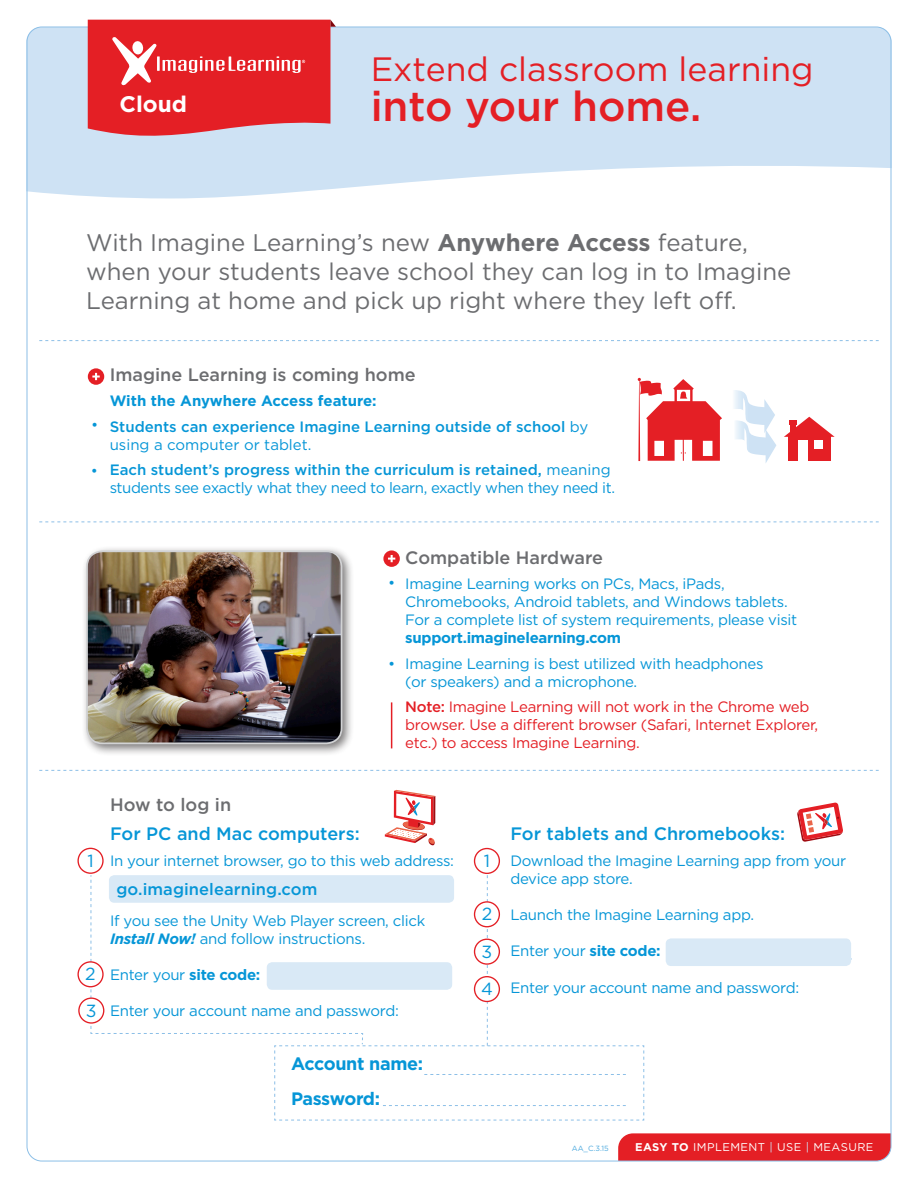
<style>
.page{position:relative;width:918px;height:1188px;background:#fff}
.page>*{position:absolute;margin:0;border:0;box-sizing:border-box;transform-origin:0 0}
.contact{font:500 41.85px "Gotham";color:#e41f25}
.contact-2{font:33.75px "Gotham";color:#e41f25}
.Activity_Bulleted_Li{font:24px/28.8px "Gotham";color:#6c6d70}
.contact-3{font:700 22.5px "Gotham";color:#fff}
.Activity_Bulleted_Li-2{font:500 18px "Gotham";color:#6c6d70}
.Activity_Bulleted_Li-3{font:500 18px "Gotham";color:#0696d7}
.Activity_Bulleted_Li-4{font:700 18px "Gotham";letter-spacing:-.025em;color:#0696d7}
.Activity_Bulleted_Li-5{font:17.55px "Gotham";color:#0696d7}
.Activity_Bulleted_Li-6{font:500 16.5px "Gotham";letter-spacing:.005em;color:#0696d7}
.Activity_Bulleted_Li-7{font:15px/18px "Gotham";letter-spacing:-.02em;color:#0696d7}
.Activity_Bulleted_Li-8{font:15px/18px "Gotham";letter-spacing:-.02em;color:#e41f25}
.Activity_Bulleted_Li-9{font:500 15px/18px "Gotham";color:#0696d7}
.Activity_Bulleted_Li-10{font:700 15px "Gotham";color:#0696d7}
.t1{font:11.25px "Gotham";letter-spacing:.04em;color:#fff}
.bullet_list{font:7.5px "Gotham";color:#4ba9de}
.s1{font-weight:700}
.s2{font-weight:400}
.s3{font-weight:500}
.s4{font-weight:700;font-style:italic}
.s5{color:#cee2f4}
</style>
<div class="page">
<svg style="left:618px;top:1133px;width:273px;height:28px;background:#e2272e"></svg>
<svg style="left:26px;top:27px;width:866px;height:171px;background:#d3e5f5"></svg>
<div style="left:88px;top:368px;width:16px;height:17px;background:#e41f25;border-radius:50%"></div>
<svg style="left:92px;top:373px;width:8px;height:7px"></svg>
<svg style="left:39px;top:340px;width:840px;height:1px"></svg>
<svg style="left:39px;top:522px;width:840px;height:1px"></svg>
<svg style="left:39px;top:770px;width:840px;height:1px"></svg>
<svg style="left:88px;top:20px;width:248px;height:118px;background:#e33d44"></svg>
<svg style="left:638px;top:378px;width:84px;height:83px"></svg>
<svg style="left:734px;top:390px;width:42px;height:73px"></svg>
<div style="left:788px;top:434px;width:42px;height:27px;background:#e41f25"></div>
<div style="left:814px;top:441px;width:9px;height:8px;background:#fff"></div>
<svg style="left:784px;top:417px;width:51px;height:20px"></svg>
<div style="left:798px;top:440px;width:9px;height:21px;background:#fff"></div>
<div style="left:81px;top:546px;width:274px;height:210px;background:#231f20;opacity:.6"></div>
<img style="left:87px;top:551px;width:255px;height:192px">
<div style="left:86px;top:550px;width:256px;height:194px;border:2px solid #d1d2d4;border-radius:15px"></div>
<svg style="left:383px;top:550px;width:17px;height:17px"></svg>
<svg style="left:388px;top:555px;width:7px;height:7px"></svg>
<svg style="left:91px;top:875px;width:554px;height:246px"></svg>
<div style="left:474px;top:848px;width:26px;height:26px;border:1px solid #e41f25;border-radius:50%"></div>
<div style="left:77px;top:848px;width:27px;height:26px;border:1px solid #e41f25;border-radius:50%"></div>
<div style="left:475px;top:902px;width:24px;height:25px;background:#fff;border-radius:50%"></div>
<div style="left:474px;top:901px;width:26px;height:26px;border:1px solid #e41f25;border-radius:50%"></div>
<div style="left:78px;top:962px;width:25px;height:25px;background:#fff;border-radius:50%"></div>
<div style="left:77px;top:961px;width:27px;height:26px;border:1px solid #e41f25;border-radius:50%"></div>
<div style="left:475px;top:939px;width:24px;height:25px;background:#fff;border-radius:50%"></div>
<div style="left:474px;top:939px;width:26px;height:26px;border:1px solid #e41f25;border-radius:50%"></div>
<div style="left:79px;top:998px;width:25px;height:25px;background:#fff;border-radius:50%"></div>
<div style="left:78px;top:997px;width:26px;height:27px;border:1px solid #e41f25;border-radius:50%"></div>
<div style="left:475px;top:977px;width:24px;height:24px;background:#fff;border-radius:50%"></div>
<div style="left:474px;top:976px;width:26px;height:26px;border:1px solid #e41f25;border-radius:50%"></div>
<div style="left:666px;top:938px;width:185px;height:28px;background:#d9e9f6;border-radius:5px"></div>
<div style="left:267px;top:962px;width:185px;height:28px;background:#d9e9f6;border-radius:5px"></div>
<svg style="left:797px;top:802px;width:46px;height:40px"></svg>
<svg style="left:385px;top:790px;width:50px;height:56px"></svg>
<hr style="left:391px;top:702px;width:1px;height:46px;background:#e41f25">
<p class="contact-3" style="left:119px;top:89px;width:69px">Cloud</p>
<p class="contact-2" style="left:371px;top:47px;width:444px">Extend classroom learning</p>
<p class="contact" style="left:371px;top:79px;width:332px">into your home.</p>
<p class="Activity_Bulleted_Li" style="left:86px;top:228px;width:707px">With Imagine Learning’s new <span class="s1">Anywhere Access</span> feature, when your students leave school they can log in to Imagine<br>Learning at home and pick up right where they left off.</p>
<p class="Activity_Bulleted_Li-7" style="left:91px;top:416px;width:9px">•</p>
<p class="Activity_Bulleted_Li-7" style="left:91px;top:461px;width:9px">•</p>
<p class="Activity_Bulleted_Li-2" style="left:110px;top:363px;width:308px">Imagine Learning is coming home</p>
<p class="Activity_Bulleted_Li-10" style="left:110px;top:391px;width:269px">With the Anywhere Access feature:</p>
<p class="Activity_Bulleted_Li-9" style="left:110px;top:418px;width:480px">Students can experience Imagine Learning outside of school <span class="s2">by using a computer or tablet.</span></p>
<p class="Activity_Bulleted_Li-7" style="left:110px;top:461px;width:507px"><span class="s3">Each student’s progress within the curriculum is retained,</span> meaning students see exactly what they need to learn, exactly when they need it.</p>
<p class="Activity_Bulleted_Li-7" style="left:388px;top:573px;width:9px">•</p>
<p class="Activity_Bulleted_Li-7" style="left:388px;top:654px;width:9px">•</p>
<p class="Activity_Bulleted_Li-2" style="left:405px;top:546px;width:199px">Compatible Hardware</p>
<p class="Activity_Bulleted_Li-7" style="left:405px;top:575px;width:393px">Imagine Learning works on PCs, Macs, iPads, Chromebooks, Android tablets, and Windows tablets.<br>For a complete list of system requirements, please visit <span class="s1">support.imaginelearning.com</span></p>
<p class="Activity_Bulleted_Li-7" style="left:405px;top:654px;width:360px">Imagine Learning is best utilized with headphones (or speakers) and a microphone.</p>
<p class="Activity_Bulleted_Li-8" style="left:405px;top:698px;width:415px"><span class="s3">Note:</span> Imagine Learning will not work in the Chrome web browser. Use a different browser (Safari, Internet Explorer, etc.) to access Imagine Learning.</p>
<p class="Activity_Bulleted_Li-2" style="left:110px;top:793px;width:123px">How to log in</p>
<p class="Activity_Bulleted_Li-3" style="left:110px;top:822px;width:251px">For PC and Mac computers:</p>
<p class="Activity_Bulleted_Li-7" style="left:110px;top:851px;width:345px">In your internet browser, go to this web address:</p>
<p class="Activity_Bulleted_Li-5" style="left:87px;top:849px;width:8px">1</p>
<p class="Activity_Bulleted_Li-5" style="left:484px;top:850px;width:8px">1</p>
<p class="Activity_Bulleted_Li-5" style="left:85px;top:963px;width:12px">2</p>
<p class="Activity_Bulleted_Li-5" style="left:86px;top:999px;width:12px">3</p>
<p class="Activity_Bulleted_Li-6" style="left:116px;top:878px;width:203px">go.imaginelearning.com</p>
<p class="Activity_Bulleted_Li-7" style="left:110px;top:911px;width:317px">If you see the Unity Web Player screen, click<br><span class="s4">Install Now!</span> and follow instructions.</p>
<p class="Activity_Bulleted_Li-7" style="left:110px;top:965px;width:152px">Enter your <span class="s1">site code:</span></p>
<p class="Activity_Bulleted_Li-7" style="left:110px;top:1002px;width:290px">Enter your account name and password:</p>
<p class="Activity_Bulleted_Li-4" style="left:291px;top:1052px;width:134px">Account name:</p>
<p class="Activity_Bulleted_Li-4" style="left:291px;top:1087px;width:91px">Password:</p>
<p class="Activity_Bulleted_Li-5" style="left:482px;top:903px;width:12px">2</p>
<p class="Activity_Bulleted_Li-5" style="left:482px;top:940px;width:12px">3</p>
<p class="Activity_Bulleted_Li-5" style="left:481px;top:978px;width:13px">4</p>
<p class="Activity_Bulleted_Li-3" style="left:510px;top:822px;width:276px">For tablets and Chromebooks:</p>
<p class="Activity_Bulleted_Li-7" style="left:510px;top:851px;width:337px">Download the Imagine Learning app from your device app store.</p>
<p class="Activity_Bulleted_Li-7" style="left:510px;top:905px;width:245px">Launch the Imagine Learning app.</p>
<p class="Activity_Bulleted_Li-7" style="left:510px;top:942px;width:152px">Enter your <span class="s1">site code:</span></p>
<p class="Activity_Bulleted_Li-7" style="left:510px;top:978px;width:290px">Enter your account name and password:</p>
<p class="bullet_list" style="left:572px;top:1144px;width:39px">AA_C.3.15</p>
<p class="t1" style="left:635px;top:1140px;width:240px"><span class="s1">EASY TO</span> IMPLEMENT <span class="s5">|</span> USE <span class="s5">|</span> MEASURE</p>
</div>
